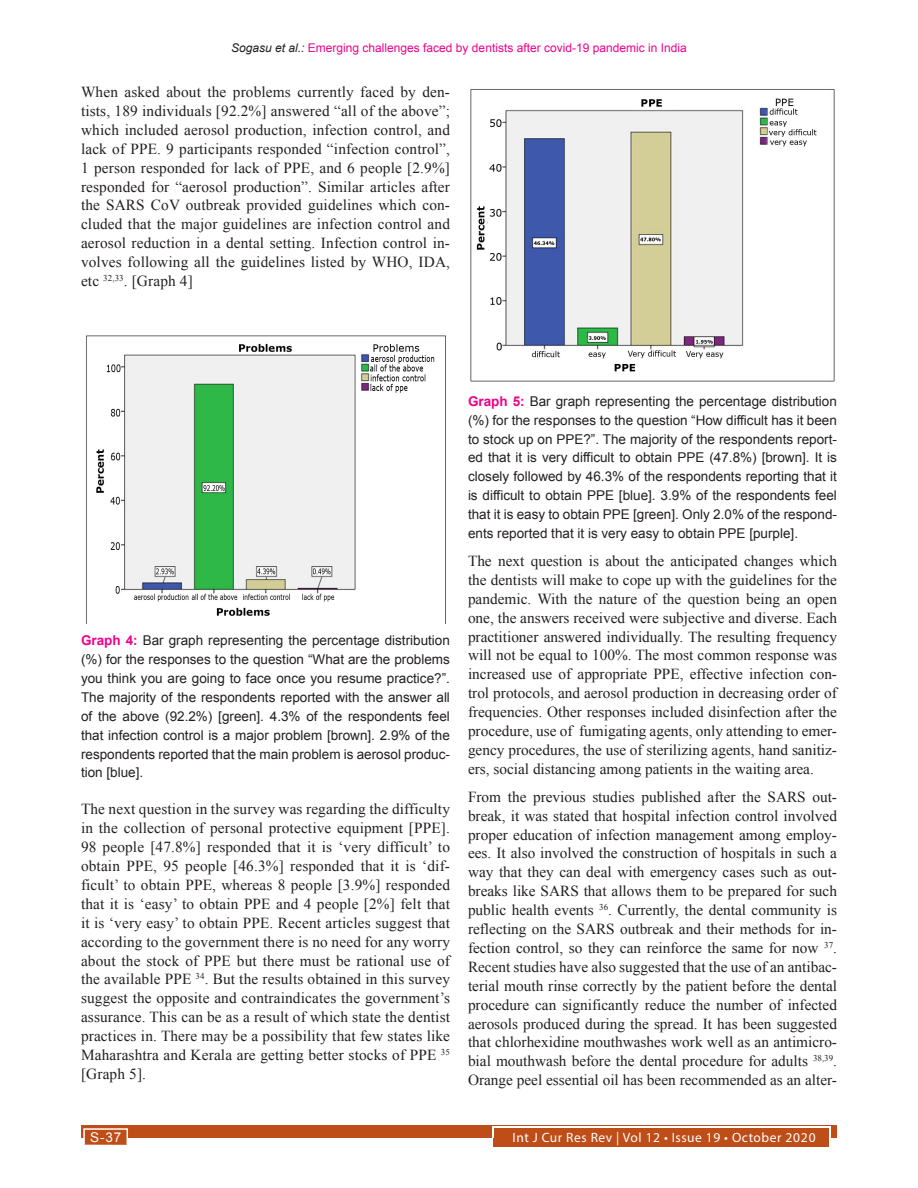
<style>
.page{position:relative;width:918px;height:1188px;background:#fff}
.page>*{position:absolute;margin:0;border:0;box-sizing:border-box;transform-origin:0 0}
.Text{font:15.3px/18.9px "Times New Roman";letter-spacing:.005em;color:#231f20;text-align:justify}
.Figure_caption{font:13.5px/18.9px "Arial";color:#231f20;text-align:justify}
.t1{font:13.5px "Myriad Pro";letter-spacing:.04em;color:#fff}
.t2{font:13.5px "Arial";color:#fff}
.t3{font:12px "Arial";color:#ed028c}
.s1{font-style:italic;color:#231f20}
.s2{font-weight:700;color:#ed028c}
</style>
<div class="page">
<div style="left:81px;top:1125px;width:756px;height:13px;background:#be4d18"></div>
<div style="left:494px;top:1128px;width:335px;height:19px;background:#be4d18"></div>
<hr style="left:492px;top:1127px;width:338px;height:1px;background:#fff">
<svg style="left:492px;top:1128px;width:2px;height:10px"></svg>
<svg style="left:829px;top:1127px;width:2px;height:11px"></svg>
<div style="left:83px;top:1128px;width:45px;height:18px;background:#be4d18;border:2px solid #fff"></div>
<img style="left:86px;top:335px;width:360px;height:288px">
<img style="left:470px;top:89px;width:365px;height:293px">
<p class="t3" style="left:231px;top:40px;width:457px"><span class="s1">Sogasu et al.:</span> Emerging challenges faced by dentists after covid-19 pandemic in India</p>
<p class="Text" style="left:81px;top:82px;width:371px">When asked about the problems currently faced by den&shy;tists, 189 individuals [92.2%] answered “all of the above”; which included aerosol production, infection control, and lack of PPE. 9 participants responded “infection control”, 1 person responded for lack of PPE, and 6 people [2.9%] responded for “aerosol production”. Similar articles after the SARS CoV outbreak provided guidelines which con&shy;cluded that the major guidelines are infection control and aerosol reduction in a dental setting. Infection control in&shy;volves following all the guidelines listed by WHO, IDA, etc <sup>32,33</sup>. [Graph 4]</p>
<p class="Figure_caption" style="left:81px;top:631px;width:370px"><span class="s2">Graph 4:</span> Bar graph representing the percentage distribution (%) for the responses to the question “What are the problems you think you are going to face once you resume practice?”.<br>The majority of the respondents reported with the answer all of the above (92.2%) [green]. 4.3% of the respondents feel that infection control is a major problem [brown]. 2.9% of the respondents reported that the main problem is aerosol produc&shy;tion [blue].</p>
<p class="Text" style="left:81px;top:800px;width:371px">The next question in the survey was regarding the difficulty in the collection of personal protective equipment [PPE].<br>98 people [47.8%] responded that it is ‘very difficult’ to obtain PPE, 95 people [46.3%] responded that it is ‘dif&shy;ficult’ to obtain PPE, whereas 8 people [3.9%] responded that it is ‘easy’ to obtain PPE and 4 people [2%] felt that it is ‘very easy’ to obtain PPE. Recent articles suggest that according to the government there is no need for any worry about the stock of PPE but there must be rational use of the available PPE <sup>34</sup>. But the results obtained in this survey suggest the opposite and contraindicates the government’s assurance. This can be as a result of which state the dentist practices in. There may be a possibility that few states like Maharashtra and Kerala are getting better stocks of PPE <sup>35 </sup>[Graph 5].</p>
<p class="Figure_caption" style="left:468px;top:392px;width:370px"><span class="s2">Graph 5:</span> Bar graph representing the percentage distribution (%) for the responses to the question “How difficult has it been to stock up on PPE?”. The majority of the respondents report&shy;ed that it is very difficult to obtain PPE (47.8%) [brown]. It is closely followed by 46.3% of the respondents reporting that it is difficult to obtain PPE [blue]. 3.9% of the respondents feel that it is easy to obtain PPE [green]. Only 2.0% of the respond&shy;ents reported that it is very easy to obtain PPE [purple].</p>
<p class="Text" style="left:468px;top:551px;width:371px">The next question is about the anticipated changes which the dentists will make to cope up with the guidelines for the pandemic. With the nature of the question being an open one, the answers received were subjective and diverse. Each practitioner answered individually. The resulting frequency will not be equal to 100%. The most common response was increased use of appropriate PPE, effective infection con&shy;trol protocols, and aerosol production in decreasing order of frequencies. Other responses included disinfection after the procedure, use of fumigating agents, only attending to emer&shy;gency procedures, the use of sterilizing agents, hand sanitiz&shy;ers, social distancing among patients in the waiting area.</p>
<p class="Text" style="left:468px;top:787px;width:371px">From the previous studies published after the SARS out&shy;break, it was stated that hospital infection control involved proper education of infection management among employ&shy;ees. It also involved the construction of hospitals in such a way that they can deal with emergency cases such as out&shy;breaks like SARS that allows them to be prepared for such public health events <sup>36</sup>. Currently, the dental community is reflecting on the SARS outbreak and their methods for in&shy;fection control, so they can reinforce the same for now <sup>37</sup>.<br>Recent studies have also suggested that the use of an antibac&shy;terial mouth rinse correctly by the patient before the dental procedure can significantly reduce the number of infected aerosols produced during the spread. It has been suggested that chlorhexidine mouthwashes work well as an antimicro&shy;bial mouthwash before the dental procedure for adults <sup>38,39</sup>.<br>Orange peel essential oil has been recommended as an alter-</p>
<p class="t2" style="left:90px;top:1129px;width:32px">S-37</p>
<p class="t1" style="left:512px;top:1129px;width:305px">Int J Cur Res Rev | Vol 12 • Issue 19 • October 2020</p>
</div>
